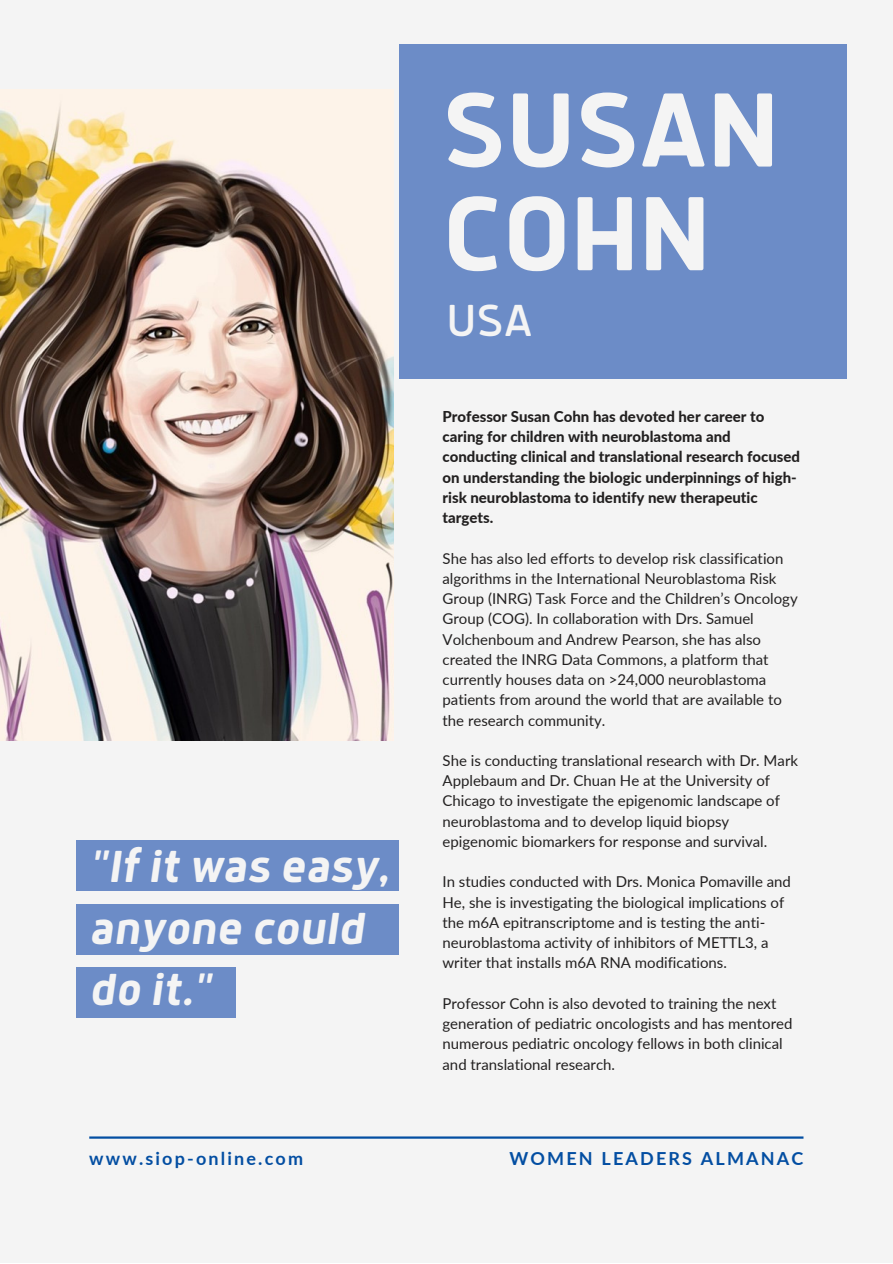
<style>
.page{position:relative;width:893px;height:1264px;background:#fff}
.page>*{position:absolute;margin:0;border:0;box-sizing:border-box;transform-origin:0 0}
.t1{font:700 115.95px/103.6px "Anteb";color:#f4f4f4}
.t2{font:italic 700 49.5px/61.8px "Anteb";color:#f4f4f4}
.t3{font:49.5px "Anteb";color:#f4f4f4}
.t4{font:700 18px "Lato";letter-spacing:.12em;color:#034ea2}
.t5{font:15px/20.2px "Lato";color:#222020}
.t6{font:800 15px/20.2px "Lato";color:#222020}
</style>
<div class="page">
<div style="left:0;top:0;width:892px;height:1262px;background:#f4f4f4"></div>
<img style="left:0;top:89px;width:393px;height:651px">
<hr style="left:89px;top:1136px;width:714px;height:2px;background:#034ea2">
<div style="left:76px;top:840px;width:322px;height:50px;background:#6c8cc7"></div>
<div style="left:398px;top:44px;width:448px;height:334px;background:#6c8cc7"></div>
<div style="left:77px;top:904px;width:321px;height:50px;background:#6c8cc7"></div>
<div style="left:76px;top:967px;width:159px;height:50px;background:#6c8cc7"></div>
<h2 class="t2" style="left:89px;top:838px;width:301px">"If it was easy, anyone could do it."</h2>
<p class="t4" style="left:89px;top:1147px;width:215px">www.siop-online.com</p>
<h1 class="t1" style="left:442px;top:86px;width:338px">SUSAN<br>COHN</h1>
<h2 class="t3" style="left:446px;top:299px;width:88px">USA</h2>
<p class="t6" style="left:442px;top:406px;width:359px">Professor Susan Cohn has devoted her career to caring for children with neuroblastoma and conducting clinical and translational research focused on understanding the biologic underpinnings of high&shy;risk neuroblastoma to identify new therapeutic targets.</p>
<p class="t5" style="left:442px;top:547px;width:356px">She has also led efforts to develop risk classification algorithms in the International Neuroblastoma Risk Group (INRG) Task Force and the Children’s Oncology Group (COG). In collaboration with Drs. Samuel Volchenboum and Andrew Pearson, she has also created the INRG Data Commons, a platform that currently houses data on &gt;24,000 neuroblastoma patients from around the world that are available to the research community.</p>
<p class="t5" style="left:442px;top:750px;width:357px">She is conducting translational research with Dr. Mark Applebaum and Dr. Chuan He at the University of Chicago to investigate the epigenomic landscape of neuroblastoma and to develop liquid biopsy epigenomic biomarkers for response and survival.</p>
<p class="t5" style="left:442px;top:871px;width:350px">In studies conducted with Drs. Monica Pomaville and He, she is investigating the biological implications of the m6A epitranscriptome and is testing the anti&shy;neuroblastoma activity of inhibitors of METTL3, a writer that installs m6A RNA modifications.</p>
<p class="t5" style="left:442px;top:992px;width:351px">Professor Cohn is also devoted to training the next generation of pediatric oncologists and has mentored numerous pediatric oncology fellows in both clinical and translational research.</p>
<p class="t4" style="left:509px;top:1147px;width:295px">WOMEN LEADERS ALMANAC</p>
</div>
